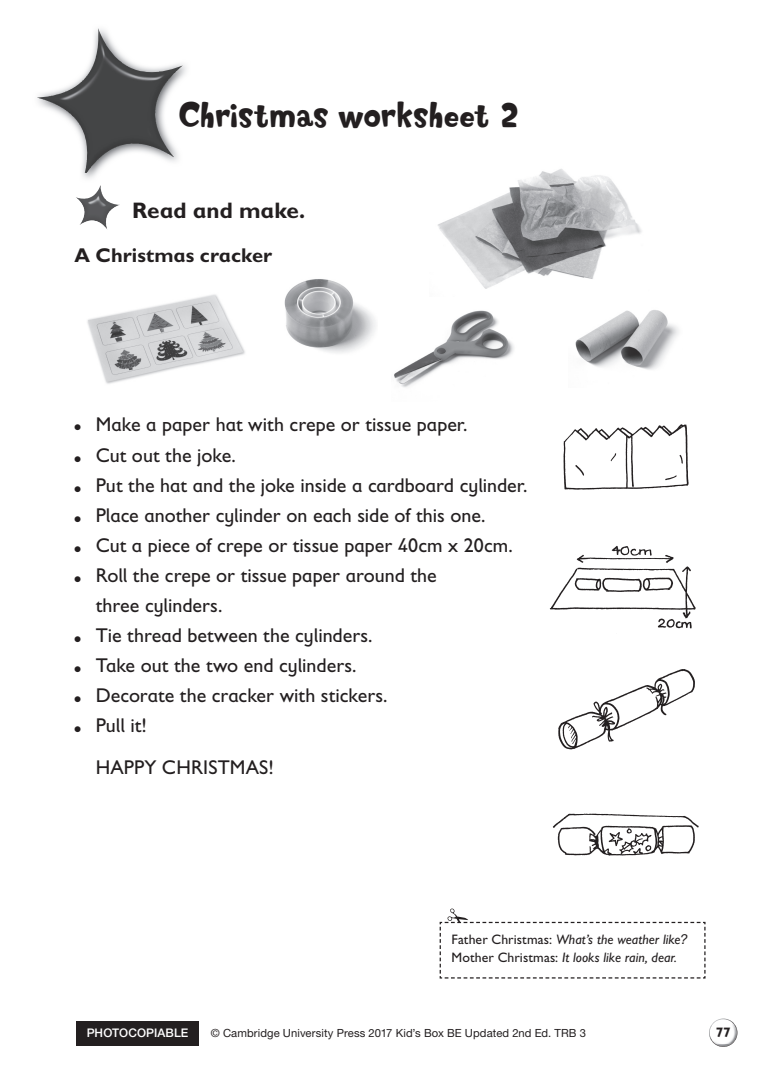
<style>
.page{position:relative;width:780px;height:1088px;background:#fff}
.page>*{position:absolute;margin:0;border:0;box-sizing:border-box;transform-origin:0 0}
.t1{font:32.5px "Softie";letter-spacing:-.01em;color:#231f20}
.t2{font:700 22.5px "Gill Sans Infant Std";letter-spacing:-.005em;color:#231f20}
.t3{font:20px/30px "Gill Sans Infant Std";color:#231f20}
.t4{font:700 20px "Gill Sans Infant Std";letter-spacing:.005em;color:#231f20}
.t5{font:italic 13.75px/18.8px "Gill Sans Std";letter-spacing:.005em;color:#231f20}
.t6{font:700 13.75px "Gill Sans Infant Std";color:#231f20}
.t7{font:500 11.88px "Helvetica Neue LT Std";letter-spacing:.01em;color:#fff}
.t8{font:11.25px "Helvetica Neue LT Std";letter-spacing:.01em;color:#231f20}
.s1{font-style:normal}
.s2{font-family:"Helvetica Neue LT Std"}
</style>
<div class="page">
<svg style="left:709px;top:1021px;width:28px;height:23px"></svg>
<img style="left:709px;top:1019px;width:22px;height:17px">
<img style="left:715px;top:1029px;width:22px;height:17px">
<div style="left:76px;top:1020px;width:122px;height:25px;background:#231f20"></div>
<img style="left:438px;top:169px;width:204px;height:120px">
<img style="left:38px;top:28px;width:149px;height:151px">
<img style="left:37px;top:29px;width:62px;height:70px">
<img style="left:76px;top:187px;width:44px;height:42px">
<img style="left:87px;top:294px;width:158px;height:90px">
<img style="left:284px;top:279px;width:92px;height:74px">
<img style="left:394px;top:310px;width:120px;height:78px">
<img style="left:575px;top:310px;width:104px;height:60px">
<img style="left:563px;top:424px;width:126px;height:66px">
<img style="left:549px;top:545px;width:147px;height:84px">
<img style="left:558px;top:669px;width:137px;height:81px">
<img style="left:552px;top:813px;width:147px;height:43px">
<svg style="left:439px;top:908px;width:267px;height:71px"></svg>
<h1 class="t1" style="left:178px;top:94px;width:343px">Christmas worksheet 2</h1>
<p class="t2" style="left:132px;top:197px;width:175px">Read and make.</p>
<p class="t4" style="left:74px;top:244px;width:199px">A Christmas cracker</p>
<p class="t3" style="left:74px;top:409px;width:394px">● Make a paper hat with crepe or tissue paper.</p>
<p class="t3" style="left:74px;top:440px;width:163px">● Cut out the joke.</p>
<p class="t3" style="left:74px;top:470px;width:454px">● Put the hat and the joke inside a cardboard cylinder.</p>
<p class="t3" style="left:74px;top:500px;width:412px">● Place another cylinder on each side of this one.</p>
<p class="t3" style="left:74px;top:530px;width:440px">● Cut a piece of crepe or tissue paper 40cm x 20cm.</p>
<p class="t3" style="left:96px;top:560px;width:342px;text-indent:-21px">● Roll the crepe or tissue paper around the three cylinders.</p>
<p class="t3" style="left:74px;top:620px;width:300px">● Tie thread between the cylinders.</p>
<p class="t3" style="left:74px;top:650px;width:283px">● Take out the two end cylinders.</p>
<p class="t3" style="left:74px;top:680px;width:314px">● Decorate the cracker with stickers.</p>
<p class="t3" style="left:96px;top:704px;width:180px;line-height:41.9px;text-indent:-21px">● Pull it!<br>HAPPY CHRISTMAS!</p>
<p class="t5" style="left:451px;top:929px;width:238px"><span class="s1">Father Christmas:</span> What’s the weather like<span class="s2">?<br></span><span class="s1">Mother Christmas:</span> It looks like rain, dear.</p>
<p class="t7" style="left:87px;top:1025px;width:103px">PHOTOCOPIABLE</p>
<p class="t8" style="left:211px;top:1026px;width:376px">© Cambridge University Press 2017 Kid’s Box BE Updated 2nd Ed. TRB 3</p>
<p class="t6" style="left:715px;top:1024px;width:17px">77</p>
</div>
